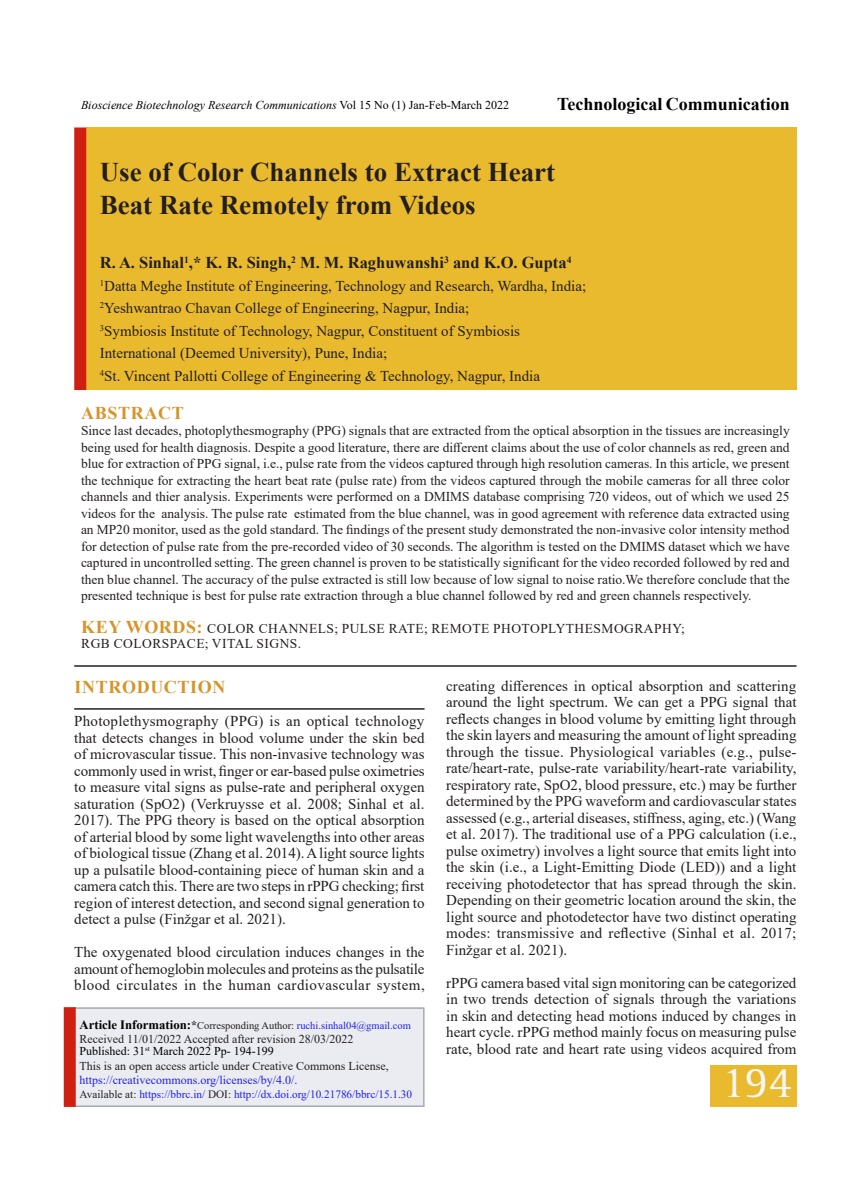
<style>
.page{position:relative;width:864px;height:1188px;background:#fff}
.page>*{position:absolute;margin:0;border:0;box-sizing:border-box;transform-origin:0 0}
.Body_text{font:45px "Rotis Serif Std";color:#f6f6f7}
.Body_text-2{font:700 27px/33px "Times New Roman";color:#231f20}
.Body_text-3{font:700 18px "Times New Roman";color:#000}
.Body_text-4{font:700 18px "Times New Roman";letter-spacing:.035em;color:#d69429}
.Body_text-5{font:700 16.5px "Times New Roman";color:#231f20}
.Body_text-6{font:15px/16.5px "Times New Roman";color:#231f20;text-align:justify}
.Body_text-7{font:13.5px/16.5px "Times New Roman";letter-spacing:.035em;color:#231f20;text-align:justify}
.Body_text-8{font:12px/14.2px "Times New Roman";color:#231f20}
.Body_text-9{font:italic 12px "Times New Roman";color:#000}
.Body_text-10{font:12px "Times New Roman";color:#000}
.Body_text-11{font:11.25px "Times New Roman";color:#2321e8}
.Body_text-12{font:10.5px "Times New Roman";color:#2321e8}
.s1{font-style:normal}
.s2{font-weight:700;font-size:18px;color:#d69429}
.s3{font-weight:700;font-size:12.75px;color:#000}
.s4{font-weight:700;font-size:12px;color:#231f20}
.s5{color:#231f20}
.s6{color:#2321e8}
</style>
<div class="page">
<hr style="left:74px;top:665px;width:722px;height:2px;background:#231f20">
<hr style="left:74px;top:708px;width:351px;height:2px;background:#231f20">
<div style="left:710px;top:1066px;width:86px;height:41px;background:#eaba2e"></div>
<div style="left:73px;top:1008px;width:350px;height:98px;background:#eaecf2"></div>
<hr style="left:423px;top:1007px;width:2px;height:99px;background:#a8aaad">
<hr style="left:73px;top:1007px;width:350px;height:2px;background:#a8aaad">
<hr style="left:73px;top:1106px;width:352px;height:1px;background:#a8aaad">
<div style="left:64px;top:1007px;width:12px;height:100px;background:#ce1f10"></div>
<div style="left:86px;top:128px;width:710px;height:262px;background:#eaba2e"></div>
<div style="left:74px;top:127px;width:12px;height:263px;background:#ce1f10"></div>
<p class="Body_text-9" style="left:81px;top:97px;width:430px">Bioscience Biotechnology Research Communications <span class="s1">Vol 15 No (1) Jan-Feb-March 2022</span></p>
<p class="Body_text-3" style="left:557px;top:91px;width:234px">Technological Communication</p>
<p class="Body_text-2" style="left:100px;top:155px;width:457px">Use of Color Channels to Extract Heart<br>Beat Rate Remotely from Videos</p>
<p class="Body_text-5" style="left:100px;top:251px;width:473px">R. A. Sinhal<sup>1</sup>,* K. R. Singh,<sup>2</sup> M. M. Raghuwanshi<sup>3</sup> and K.O. Gupta<sup>4</sup></p>
<p class="Body_text-6" style="left:100px;top:277px;width:488px"><sup>1</sup>Datta Meghe Institute of Engineering, Technology and Research, Wardha, India;</p>
<p class="Body_text-6" style="left:100px;top:300px;width:371px"><sup>2</sup>Yeshwantrao Chavan College of Engineering, Nagpur, India;</p>
<p class="Body_text-6" style="left:100px;top:322px;width:422px"><sup>3</sup>Symbiosis Institute of Technology, Nagpur, Constituent of Symbiosis</p>
<p class="Body_text-6" style="left:100px;top:345px;width:289px">International (Deemed University), Pune, India;</p>
<p class="Body_text-6" style="left:100px;top:367px;width:442px"><sup>4</sup>St. Vincent Pallotti College of Engineering &amp; Technology, Nagpur, India</p>
<p class="Body_text-4" style="left:81px;top:400px;width:104px">ABSTRACT</p>
<p class="Body_text-7" style="left:81px;top:422px;width:710px">Since last decades, photoplythesmography (PPG) signals that are extracted from the optical absorption in the tissues are increasingly being used for health diagnosis. Despite a good literature, there are different claims about the use of color channels as red, green and blue for extraction of PPG signal, i.e., pulse rate from the videos captured through high resolution cameras. In this article, we present the technique for extracting the heart beat rate (pulse rate) from the videos captured through the mobile cameras for all three color channels and thier analysis. Experiments were performed on a DMIMS database comprising 720 videos, out of which we used 25 videos for the analysis. The pulse rate estimated from the blue channel, was in good agreement with reference data extracted using an MP20 monitor, used as the gold standard. The findings of the present study demonstrated the non-invasive color intensity method for detection of pulse rate from the pre-recorded video of 30 seconds. The algorithm is tested on the DMIMS dataset which we have captured in uncontrolled setting. The green channel is proven to be statistically significant for the video recorded followed by red and then blue channel. The accuracy of the pulse extracted is still low because of low signal to noise ratio.We therefore conclude that the presented technique is best for pulse rate extraction through a blue channel followed by red and green channels respectively.</p>
<p class="Body_text-7" style="left:81px;top:620px;width:514px"><span class="s2">KEY WORDS:</span> color channels; pulse rate; remote photoplythesm</p>
<p class="Body_text-7" style="left:614px;top:620px;width:72px">ography;</p>
<p class="Body_text-7" style="left:81px;top:635px;width:221px">RGB colorspace; vital signs.</p>
<p class="Body_text-4" style="left:75px;top:674px;width:152px">INTRODUCTION</p>
<p class="Body_text-6" style="left:74px;top:712px;width:352px">Photoplethysmography (PPG) is an optical technology that detects changes in blood volume under the skin bed of microvascular tissue. This non-invasive technology was commonly used in wrist, finger or ear-based pulse oximetries to measure vital signs as pulse-rate and peripheral oxygen saturation (SpO2) (Verkruysse et al. 2008; Sinhal et al.<br>2017). The PPG theory is based on the optical absorption of arterial blood by some light wavelengths into other areas of biological tissue (Zhang et al. 2014). A light source lights up a pulsatile blood-containing piece of human skin and a camera catch this. There are two steps in rPPG checking; first region of interest detection, and second signal generation to detect a pulse (Finžgar et al. 2021).</p>
<p class="Body_text-6" style="left:74px;top:943px;width:352px">The oxygenated blood circulation induces changes in the amount of hemoglobin molecules and proteins as the pulsatile blood circulates in the human cardiovascular system,</p>
<p class="Body_text-6" style="left:446px;top:677px;width:352px">creating differences in optical absorption and scattering around the light spectrum. We can get a PPG signal that reflects changes in blood volume by emitting light through the skin layers and measuring the amount of light spreading through the tissue. Physiological variables (e.g., pulse&shy;rate/heart-rate, pulse-rate variability/heart-rate variability, respiratory rate, SpO2, blood pressure, etc.) may be further determined by the PPG waveform and cardiovascular states assessed (e.g., arterial diseases, stiffness, aging, etc.) (Wang et al. 2017). The traditional use of a PPG calculation (i.e., pulse oximetry) involves a light source that emits light into the skin (i.e., a Light-Emitting Diode (LED)) and a light receiving photodetector that has spread through the skin.<br>Depending on their geometric location around the skin, the light source and photodetector have two distinct operating modes: transmissive and reflective (Sinhal et al. 2017; Finžgar et al. 2021).</p>
<p class="Body_text-6" style="left:446px;top:974px;width:352px">rPPG camera based vital sign monitoring can be categorized in two trends detection of signals through the variations in skin and detecting head motions induced by changes in heart cycle. rPPG method mainly focus on measuring pulse rate, blood rate and heart rate using videos acquired from</p>
<p class="Body_text-12" style="left:80px;top:1018px;width:333px"><span class="s3">Article Information:</span><span class="s4">*</span><span class="s5">Corresponding Author:</span> ruchi.sinhal04@gmail.com</p>
<p class="Body_text-8" style="left:80px;top:1031px;width:275px">Received 11/01/2022 Accepted after revision 28/03/2022</p>
<p class="Body_text-10" style="left:80px;top:1043px;width:196px">Published: 31<sup>st</sup> March 2022 Pp- 194-199</p>
<p class="Body_text-8" style="left:80px;top:1058px;width:311px">This is an open access article under Creative Commons License, <span class="s6">https://creativecommons.org/licenses/by/4.0/.</span></p>
<p class="Body_text-11" style="left:80px;top:1086px;width:334px"><span class="s5">Available at:</span> https://bbrc.in/ <span class="s5">DOI:</span> http://dx.doi.org/10.21786/bbrc/15.1.30</p>
<p class="Body_text" style="left:722px;top:1056px;width:72px">194</p>
</div>
